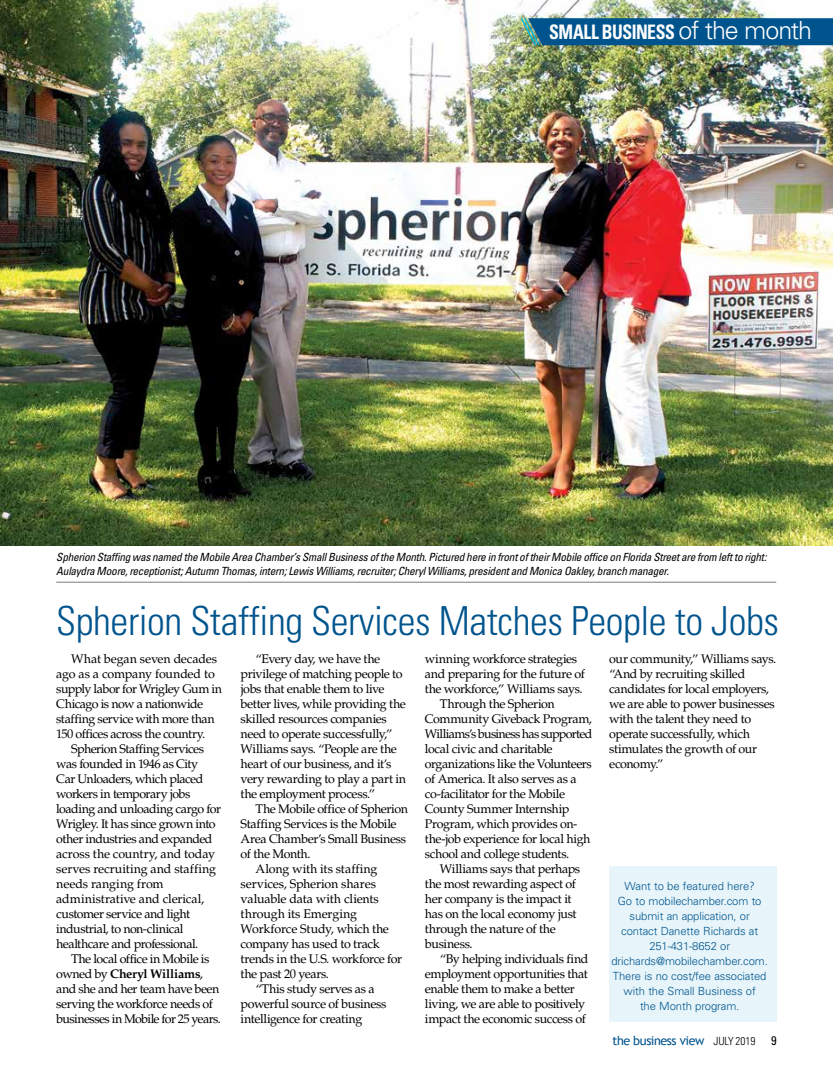
<style>
.page{position:relative;width:833px;height:1080px;background:#fff}
.page>*{position:absolute;margin:0;border:0;box-sizing:border-box;transform-origin:0 0}
.t1{font:300 condensed 40px "Univers";letter-spacing:-.01em;color:#00548d}
.t2{font:700 condensed 20px "Univers";letter-spacing:-.025em;color:#fff;scale:.88 1}
.t3{font:12.5px/15px "Palatino";letter-spacing:-.03em;color:#000}
.t4{font:12.5px "Palatino";letter-spacing:-.01em;color:#000}
.t5{font:12.5px "Palatino";letter-spacing:-.05em;color:#000}
.t6{font:12.5px "Trebuchet MS";letter-spacing:-.035em;color:#00548d}
.t7{font:12.5px "Palatino";color:#000}
.t8{font:italic condensed 11.25px/13.8px "Univers";letter-spacing:-.02em;color:#000}
.t9{font:300 11.25px/15px "Univers";letter-spacing:-.01em;color:#00548d;text-align:center}
.s1{font-weight:300;font-stretch:normal;font-size:25px}
.s2{font-weight:700}
.s3{font-family:"Univers";font-weight:300;font-stretch:condensed;font-size:11.25px;color:#000}
.s4{font-family:"Univers";font-stretch:condensed;color:#000}
</style>
<div class="page">
<img style="left:1px;top:0;width:831px;height:545px">
<div style="left:609px;top:867px;width:167px;height:155px;background:#e7f5fa"></div>
<hr style="left:56px;top:582px;width:720px;height:1px;background:#939598">
<img style="left:0;top:0;width:1px;height:1080px">
<svg style="left:520px;top:18px;width:312px;height:27px"></svg>
<h2 class="t2" style="left:549px;top:19px;width:300px">SMALL BUSINESS <span class="s1">of the month</span></h2>
<p class="t8" style="left:56px;top:550px;width:711px">Spherion Staffing was named the Mobile Area Chamber’s Small Business of the Month. Pictured here in front of their Mobile office on Florida Street are from left to right:<br>Aulaydra Moore, receptionist; Autumn Thomas, intern; Lewis Williams, recruiter; Cheryl Williams, president and Monica Oakley, branch manager.</p>
<h1 class="t1" style="left:56px;top:597px;width:724px">Spherion Staffing Services Matches People to Jobs</h1>
<p class="t3" style="left:425px;top:651px;width:154px">winning workforce strategies</p>
<p class="t3" style="left:425px;top:666px;width:161px">and preparing for the future of</p>
<p class="t3" style="left:425px;top:681px;width:159px">the workforce,” Williams says.</p>
<p class="t3" style="left:440px;top:696px;width:116px">Through the Spherion</p>
<p class="t3" style="left:425px;top:711px;width:169px">Community Giveback Program,</p>
<p class="t5" style="left:425px;top:726px;width:169px">Williams’s business has supported</p>
<p class="t3" style="left:425px;top:741px;width:129px">local civic and charitable</p>
<p class="t3" style="left:425px;top:756px;width:168px">organizations like the Volunteers</p>
<p class="t3" style="left:425px;top:771px;width:153px">of America. It also serves as a</p>
<p class="t3" style="left:425px;top:786px;width:142px">co-facilitator for the Mobile</p>
<p class="t3" style="left:425px;top:801px;width:146px">County Summer Internship</p>
<p class="t3" style="left:425px;top:816px;width:154px">Program, which provides on-</p>
<p class="t3" style="left:425px;top:831px;width:167px">the-job experience for local high</p>
<p class="t3" style="left:425px;top:846px;width:146px">school and college students.</p>
<p class="t3" style="left:440px;top:861px;width:142px">Williams says that perhaps</p>
<p class="t3" style="left:425px;top:876px;width:153px">the most rewarding aspect of</p>
<p class="t3" style="left:425px;top:891px;width:148px">her company is the impact it</p>
<p class="t3" style="left:425px;top:906px;width:153px">has on the local economy just</p>
<p class="t3" style="left:425px;top:921px;width:132px">through the nature of the</p>
<p class="t3" style="left:425px;top:936px;width:49px">business.</p>
<p class="t3" style="left:440px;top:951px;width:150px">“By helping individuals find</p>
<p class="t3" style="left:425px;top:966px;width:164px">employment opportunities that</p>
<p class="t3" style="left:425px;top:981px;width:151px">enable them to make a better</p>
<p class="t3" style="left:425px;top:996px;width:161px">living, we are able to positively</p>
<p class="t3" style="left:425px;top:1011px;width:163px">impact the economic success of</p>
<p class="t3" style="left:56px;top:651px;width:167px;text-indent:15px">What began seven decades ago as a company founded to supply labor for Wrigley Gum in<br>Chicago is now a nationwide staffing service with more than<br>150 offices across the country.</p>
<p class="t3" style="left:56px;top:741px;width:166px;text-indent:15px">Spherion Staffing Services was founded in 1946 as City<br>Car Unloaders, which placed workers in temporary jobs loading and unloading cargo for<br>Wrigley. It has since grown into other industries and expanded across the country, and today serves recruiting and staffing needs ranging from administrative and clerical, customer service and light industrial, to non-clinical healthcare and professional.</p>
<p class="t3" style="left:56px;top:951px;width:166px;text-indent:15px">The local office in Mobile is owned by <span class="s2">Cheryl Williams</span>, and she and her team have been serving the workforce needs of businesses in Mobile for 25 years.</p>
<p class="t3" style="left:240px;top:651px;width:167px;text-indent:15px">“Every day, we have the privilege of matching people to jobs that enable them to live better lives, while providing the skilled resources companies need to operate successfully,”<br>Williams says. “People are the heart of our business, and it’s very rewarding to play a part in the employment process.”</p>
<p class="t3" style="left:256px;top:801px;width:154px">The Mobile office of Spherion</p>
<p class="t3" style="left:240px;top:816px;width:157px">Staffing Services is the Mobile</p>
<p class="t3" style="left:240px;top:831px;width:167px">Area Chamber’s Small Business</p>
<p class="t3" style="left:240px;top:846px;width:71px">of the Month.</p>
<p class="t7" style="left:256px;top:861px;width:123px">Along with its staffing</p>
<p class="t4" style="left:240px;top:876px;width:137px">services, Spherion shares</p>
<p class="t4" style="left:240px;top:891px;width:140px">valuable data with clients</p>
<p class="t4" style="left:240px;top:906px;width:118px">through its Emerging</p>
<p class="t3" style="left:240px;top:921px;width:150px">Workforce Study, which the</p>
<p class="t3" style="left:240px;top:936px;width:140px">company has used to track</p>
<p class="t3" style="left:240px;top:951px;width:163px">trends in the U.S. workforce for</p>
<p class="t3" style="left:240px;top:966px;width:90px">the past 20 years.</p>
<p class="t3" style="left:256px;top:981px;width:120px">“This study serves as a</p>
<p class="t3" style="left:240px;top:996px;width:147px">powerful source of business</p>
<p class="t3" style="left:240px;top:1011px;width:123px">intelligence for creating</p>
<p class="t3" style="left:609px;top:651px;width:169px">our community,” Williams says. “And by recruiting skilled candidates for local employers, we are able to power businesses with the talent they need to operate successfully, which stimulates the growth of our economy.”</p>
<p class="t9" style="left:611px;top:879px;width:158px">Want to be featured here?<br>Go to mobilechamber.com to submit an application, or contact Danette Richards at<br>251-431-8652 or drichards@mobilechamber.com.<br>There is no cost/fee associated with the Small Business of<br>the Month program.</p>
<p class="t6" style="left:612px;top:1033px;width:165px">the business view <span class="s3">JULY 2019</span> <span class="s4">9</span></p>
</div>
